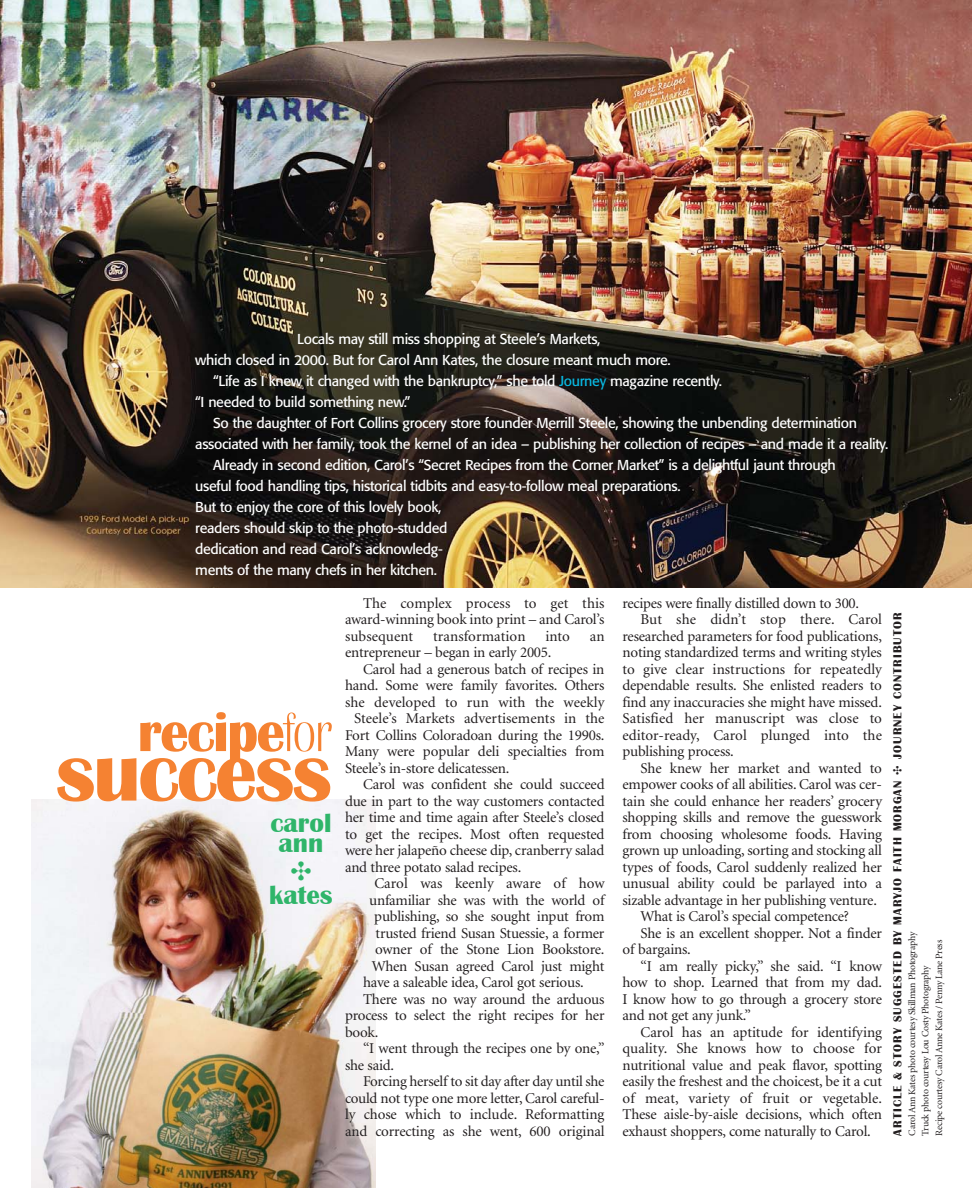
<style>
.page{position:relative;width:972px;height:1188px;background:#fff}
.page>*{position:absolute;margin:0;border:0;box-sizing:border-box;transform-origin:0 0}
.t1{font:700 84px "Britannic";letter-spacing:-.03em;color:#f58232}
.t2{font:700 57px "Britannic";letter-spacing:-.03em;color:#f58232}
.t3{font:700 27px/19.5px "Britannic";color:#2fb56a}
.t4{font:15px/16.5px "Minion";letter-spacing:-.015em;color:#231f20;text-align:justify}
.t5{font:15px "Minion";letter-spacing:.005em;color:#231f20}
.t6{font:14.25px "Formata";letter-spacing:-.025em;color:#fff}
.t7{font:700 12px "Britannic";letter-spacing:.085em;color:#231f20}
.t8{font:9.75px/13.5px "Minion";letter-spacing:-.025em;color:#231f20}
.s1{color:#09b7e1}
.s2{font-family:"Britannic D Extr Ligh";font-weight:400}
</style>
<div class="page">
<img style="left:32px;top:800px;width:344px;height:388px">
<img style="left:0;top:0;width:972px;height:588px">
<svg style="left:291px;top:861px;width:20px;height:20px"></svg>
<p class="t6" style="left:297px;top:333px;width:305px">Locals may still miss shopping at Steele’s Markets,</p>
<p class="t6" style="left:195px;top:354px;width:477px">which closed in 2000. But for Carol Ann Kates, the closure meant much more.</p>
<p class="t6" style="left:213px;top:375px;width:510px">“Life as I knew it changed with the bankruptcy,” she told <span class="s1">Journey</span> magazine recently.</p>
<p class="t6" style="left:195px;top:396px;width:217px">“I needed to build something new.”</p>
<p class="t6" style="left:213px;top:417px;width:645px">So the daughter of Fort Collins grocery store founder Merrill Steele, showing the unbending determination</p>
<p class="t6" style="left:195px;top:438px;width:695px">associated with her family, took the kernel of an idea – publishing her collection of recipes – and made it a reality.</p>
<p class="t6" style="left:213px;top:459px;width:624px">Already in second edition, Carol’s “Secret Recipes from the Corner Market” is a delightful jaunt through</p>
<p class="t6" style="left:195px;top:480px;width:487px">useful food handling tips, historical tidbits and easy-to-follow meal preparations.</p>
<p class="t6" style="left:195px;top:501px;width:248px">But to enjoy the core of this lovely book,</p>
<p class="t6" style="left:195px;top:522px;width:254px">readers should skip to the photo-studded</p>
<p class="t6" style="left:195px;top:543px;width:249px">dedication and read Carol’s acknowledg-</p>
<p class="t6" style="left:195px;top:564px;width:243px">ments of the many chefs in her kitchen.</p>
<h2 class="t2" style="left:137px;top:704px;width:196px">recipe<span class="s2">for</span></h2>
<h1 class="t1" style="left:56px;top:731px;width:278px">success</h1>
<h3 class="t3" style="left:270px;top:813px;width:63px">carol ann</h3>
<h3 class="t3" style="left:269px;top:885px;width:65px">kates</h3>
<p class="t4" style="left:345px;top:596px;width:261px;text-indent:18px">The complex process to get this award-winning book into print – and Carol’s subsequent</p>
<p class="t5" style="left:433px;top:630px;width:94px">transformation</p>
<p class="t4" style="left:545px;top:629px;width:26px">into</p>
<p class="t4" style="left:590px;top:629px;width:16px">an</p>
<p class="t4" style="left:345px;top:645px;width:208px">entrepreneur – began in early 2005.</p>
<p class="t4" style="left:363px;top:662px;width:243px">Carol had a generous batch of recipes in</p>
<p class="t4" style="left:345px;top:678px;width:261px">hand. Some were family favorites. Others</p>
<p class="t5" style="left:345px;top:696px;width:261px">she developed to run with the weekly</p>
<p class="t5" style="left:354px;top:712px;width:252px">Steele’s Markets advertisements in the</p>
<p class="t4" style="left:345px;top:728px;width:261px">Fort Collins Coloradoan during the 1990s.</p>
<p class="t4" style="left:345px;top:744px;width:261px">Many were popular deli specialties from</p>
<p class="t4" style="left:345px;top:761px;width:166px">Steele’s in-store delicatessen.</p>
<p class="t4" style="left:363px;top:777px;width:243px">Carol was confident she could succeed</p>
<p class="t4" style="left:345px;top:794px;width:261px">due in part to the way customers contacted</p>
<p class="t4" style="left:345px;top:810px;width:261px">her time and time again after Steele’s closed</p>
<p class="t4" style="left:345px;top:827px;width:261px">to get the recipes. Most often requested</p>
<p class="t4" style="left:345px;top:843px;width:261px">were her jalapeño cheese dip, cranberry salad</p>
<p class="t4" style="left:345px;top:860px;width:178px">and three potato salad recipes.</p>
<p class="t5" style="left:374px;top:877px;width:232px">Carol was keenly aware of how</p>
<p class="t4" style="left:369px;top:893px;width:237px">unfamiliar she was with the world of</p>
<p class="t4" style="left:374px;top:909px;width:232px">publishing, so she sought input from</p>
<p class="t4" style="left:376px;top:926px;width:230px">trusted friend Susan Stuessie, a former</p>
<p class="t4" style="left:375px;top:942px;width:231px">owner of the Stone Lion Bookstore.</p>
<p class="t4" style="left:372px;top:959px;width:234px">When Susan agreed Carol just might</p>
<p class="t4" style="left:363px;top:975px;width:222px">have a saleable idea, Carol got serious.</p>
<p class="t4" style="left:363px;top:992px;width:243px">There was no way around the arduous</p>
<p class="t4" style="left:345px;top:1008px;width:261px">process to select the right recipes for her</p>
<p class="t4" style="left:345px;top:1025px;width:35px">book.</p>
<p class="t4" style="left:363px;top:1041px;width:243px">“I went through the recipes one by one,”</p>
<p class="t4" style="left:345px;top:1058px;width:51px">she said.</p>
<p class="t4" style="left:363px;top:1074px;width:243px">Forcing herself to sit day after day until she</p>
<p class="t4" style="left:345px;top:1091px;width:261px">could not type one more letter, Carol careful-</p>
<p class="t4" style="left:345px;top:1107px;width:261px">ly chose which to include. Reformatting</p>
<p class="t4" style="left:345px;top:1124px;width:261px">and correcting as she went, 600 original</p>
<p class="t4" style="left:623px;top:596px;width:238px">recipes were finally distilled down to 300.</p>
<p class="t5" style="left:641px;top:613px;width:243px">But she didn’t stop there. Carol</p>
<p class="t4" style="left:623px;top:629px;width:261px">researched parameters for food publications,</p>
<p class="t4" style="left:623px;top:645px;width:261px">noting standardized terms and writing styles</p>
<p class="t5" style="left:623px;top:663px;width:261px">to give clear instructions for repeatedly</p>
<p class="t4" style="left:623px;top:678px;width:261px">dependable results. She enlisted readers to</p>
<p class="t4" style="left:623px;top:695px;width:261px">find any inaccuracies she might have missed.</p>
<p class="t5" style="left:623px;top:712px;width:261px">Satisfied her manuscript was close to</p>
<p class="t5" style="left:623px;top:729px;width:261px">editor-ready, Carol plunged into the</p>
<p class="t4" style="left:623px;top:744px;width:113px">publishing process.</p>
<p class="t4" style="left:641px;top:761px;width:243px">She knew her market and wanted to</p>
<p class="t4" style="left:623px;top:777px;width:261px">empower cooks of all abilities. Carol was cer-</p>
<p class="t4" style="left:623px;top:794px;width:261px">tain she could enhance her readers’ grocery</p>
<p class="t4" style="left:623px;top:810px;width:261px">shopping skills and remove the guesswork</p>
<p class="t4" style="left:623px;top:827px;width:261px">from choosing wholesome foods. Having</p>
<p class="t4" style="left:623px;top:843px;width:261px">grown up unloading, sorting and stocking all</p>
<p class="t4" style="left:623px;top:860px;width:261px">types of foods, Carol suddenly realized her</p>
<p class="t4" style="left:623px;top:876px;width:261px">unusual ability could be parlayed into a</p>
<p class="t4" style="left:623px;top:893px;width:256px">sizable advantage in her publishing venture.</p>
<p class="t4" style="left:641px;top:909px;width:210px">What is Carol’s special competence?</p>
<p class="t4" style="left:641px;top:926px;width:243px">She is an excellent shopper. Not a finder</p>
<p class="t4" style="left:623px;top:942px;width:70px">of bargains.</p>
<p class="t4" style="left:641px;top:959px;width:243px">“I am really picky,” she said. “I know</p>
<p class="t4" style="left:623px;top:975px;width:261px">how to shop. Learned that from my dad.</p>
<p class="t4" style="left:623px;top:992px;width:261px">I know how to go through a grocery store</p>
<p class="t4" style="left:623px;top:1008px;width:130px">and not get any junk.”</p>
<p class="t4" style="left:641px;top:1025px;width:243px">Carol has an aptitude for identifying</p>
<p class="t5" style="left:623px;top:1042px;width:261px">quality. She knows how to choose for</p>
<p class="t4" style="left:623px;top:1058px;width:261px">nutritional value and peak flavor, spotting</p>
<p class="t4" style="left:623px;top:1074px;width:261px">easily the freshest and the choicest, be it a cut</p>
<p class="t5" style="left:623px;top:1092px;width:261px">of meat, variety of fruit or vegetable.</p>
<p class="t4" style="left:623px;top:1107px;width:261px">These aisle-by-aisle decisions, which often</p>
<p class="t4" style="left:623px;top:1124px;width:250px">exhaust shoppers, come naturally to Carol.</p>
<p class="t7" style="left:892px;top:1136px;width:524px;rotate:-90deg">ARTICLE &amp; STORY SUGGESTED BY MARYJO FAITH MORGAN ✣ JOURNEY CONTRIBUTOR</p>
<p class="t8" style="left:906px;top:1136px;width:205px;rotate:-90deg">Carol Ann Kates photo courtesy Skillman Photography<br>Truck photo courtesy Lou Costy Photography<br>Recipe courtesy Carol Anne Kates / Penny Lane Press</p>
</div>
